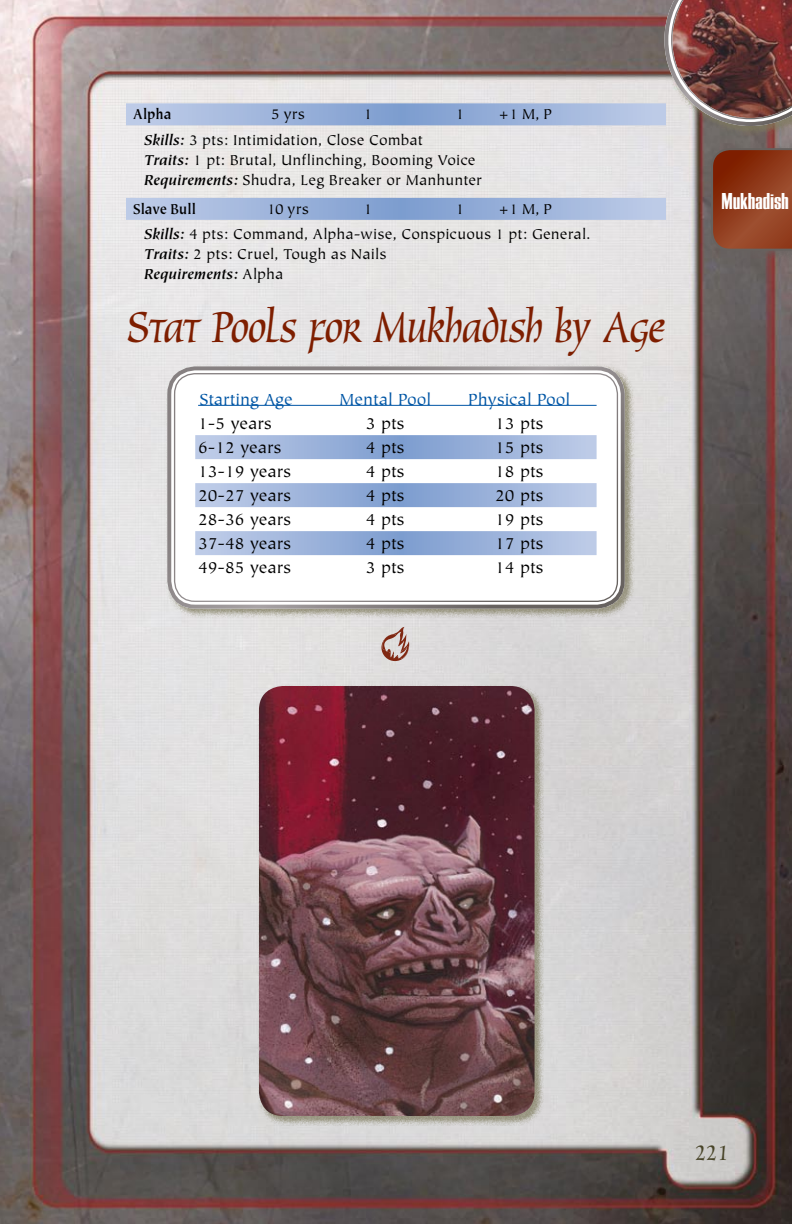
<style>
.page{position:relative;width:792px;height:1224px;background:#fff}
.page>*{position:absolute;margin:0;border:0;box-sizing:border-box;transform-origin:0 0}
.t1{font:50px "Oxford";letter-spacing:-.03em;color:#7e1e00}
.t2{font:800 24px "Europa Grotesque";letter-spacing:-.005em;color:#fff}
.t3{font:24px "Oxford";color:#484428}
.t4{font:18px "Tiepolo";color:#000}
.t5{font:18px "Tiepolo";color:#0056a5}
.t6{font:16px/20px "Tiepolo";letter-spacing:.005em;color:#000}
.t7{font:700 16px "Tiepolo";color:#000;scale:.9 1}
.s1{font-weight:700;font-style:italic}
</style>
<div class="page">
<img style="left:0;top:0;width:792px;height:1224px">
<div style="left:708px;top:145px;width:84px;height:118px;background:#67625f;opacity:.75"></div>
<svg style="left:711px;top:148px;width:81px;height:103px;background:#8c3d20"></svg>
<svg style="left:126px;top:103px;width:537px;height:22px;background:#9fb5db"></svg>
<svg style="left:126px;top:198px;width:540px;height:22px;background:#9eb5db"></svg>
<div style="left:166px;top:365px;width:469px;height:254px;background:#7e7a5c;opacity:.75"></div>
<div style="left:171px;top:370px;width:450px;height:235px;background:#fff;border-radius:24px"></div>
<hr style="left:198px;top:405px;width:399px;height:1px;background:#0056a5">
<svg style="left:195px;top:435px;width:402px;height:24px;background:#9fb5db"></svg>
<svg style="left:195px;top:483px;width:402px;height:24px;background:#9fb5db"></svg>
<svg style="left:195px;top:531px;width:402px;height:24px;background:#9fb5db"></svg>
<div style="left:167px;top:366px;width:458px;height:243px;border:8px solid #fff;border-radius:24px"></div>
<div style="left:167px;top:366px;width:458px;height:243px;border:4px solid #fff;border-radius:26px"></div>
<div style="left:174px;top:373px;width:444px;height:229px;border:1px solid #fff;border-radius:21px"></div>
<svg style="left:381px;top:627px;width:29px;height:34px"></svg>
<div style="left:258px;top:685px;width:286px;height:441px;background:#7e7a5c;opacity:.75"></div>
<img style="left:259px;top:686px;width:276px;height:430px;border-radius:24px">
<div style="left:663px;top:0;width:129px;height:136px;background:#7e7a5c;opacity:.75"></div>
<svg style="left:664px;top:0;width:128px;height:126px;background:#7f5351"></svg>
<p class="t7" style="left:133px;top:106px;width:44px">Alpha</p>
<p class="t6" style="left:271px;top:105px;width:35px">5 yrs</p>
<p class="t6" style="left:364px;top:105px;width:10px">1</p>
<p class="t6" style="left:456px;top:105px;width:10px">1</p>
<p class="t6" style="left:496px;top:105px;width:57px">+1 M, P</p>
<p class="t6" style="left:144px;top:130px;width:340px"><span class="s1">Skills:</span> 3 pts: Intimidation, Close Combat<br><span class="s1">Traits:</span> 1 pt: Brutal, Unflinching, Booming Voice<br><span class="s1">Requirements:</span> Shudra, Leg Breaker or Manhunter</p>
<p class="t7" style="left:133px;top:200px;width:71px">Slave Bull</p>
<p class="t6" style="left:267px;top:199px;width:43px">10 yrs</p>
<p class="t6" style="left:364px;top:199px;width:10px">1</p>
<p class="t6" style="left:456px;top:199px;width:10px">1</p>
<p class="t6" style="left:144px;top:197px;width:448px;line-height:25.4px;text-indent:352px">+1 M, P<br><span class="s1">Skills:</span> 4 pts: Command, Alpha-wise, Conspicuous 1 pt: General.</p>
<p class="t6" style="left:144px;top:245px;width:244px"><span class="s1">Traits:</span> 2 pts: Cruel, Tough as Nails<br><span class="s1">Requirements:</span> Alpha</p>
<h1 class="t1" style="left:126px;top:301px;width:542px">Stat Pools for Mukhadish by Age</h1>
<p class="t5" style="left:199px;top:390px;width:95px">Starting Age</p>
<p class="t5" style="left:339px;top:390px;width:93px">Mental Pool</p>
<p class="t5" style="left:468px;top:390px;width:103px">Physical Pool</p>
<p class="t4" style="left:198px;top:414px;width:75px">1-5 years</p>
<p class="t4" style="left:366px;top:414px;width:40px">3 pts</p>
<p class="t4" style="left:495px;top:414px;width:50px">13 pts</p>
<p class="t4" style="left:198px;top:438px;width:85px">6-12 years</p>
<p class="t4" style="left:366px;top:438px;width:40px">4 pts</p>
<p class="t4" style="left:495px;top:438px;width:50px">15 pts</p>
<p class="t4" style="left:198px;top:462px;width:95px">13-19 years</p>
<p class="t4" style="left:366px;top:462px;width:40px">4 pts</p>
<p class="t4" style="left:495px;top:462px;width:50px">18 pts</p>
<p class="t4" style="left:198px;top:486px;width:95px">20-27 years</p>
<p class="t4" style="left:366px;top:486px;width:40px">4 pts</p>
<p class="t4" style="left:495px;top:486px;width:50px">20 pts</p>
<p class="t4" style="left:198px;top:510px;width:95px">28-36 years</p>
<p class="t4" style="left:366px;top:510px;width:40px">4 pts</p>
<p class="t4" style="left:495px;top:510px;width:50px">19 pts</p>
<p class="t4" style="left:198px;top:534px;width:95px">37-48 years</p>
<p class="t4" style="left:366px;top:534px;width:40px">4 pts</p>
<p class="t4" style="left:495px;top:534px;width:50px">17 pts</p>
<p class="t4" style="left:198px;top:558px;width:95px">49-85 years</p>
<p class="t4" style="left:366px;top:558px;width:40px">3 pts</p>
<p class="t4" style="left:495px;top:558px;width:50px">14 pts</p>
<h2 class="t2" style="left:722px;top:184px;width:69px">Mukhadish</h2>
<h2 class="t3" style="left:695px;top:1140px;width:35px">22 1</h2>
</div>
